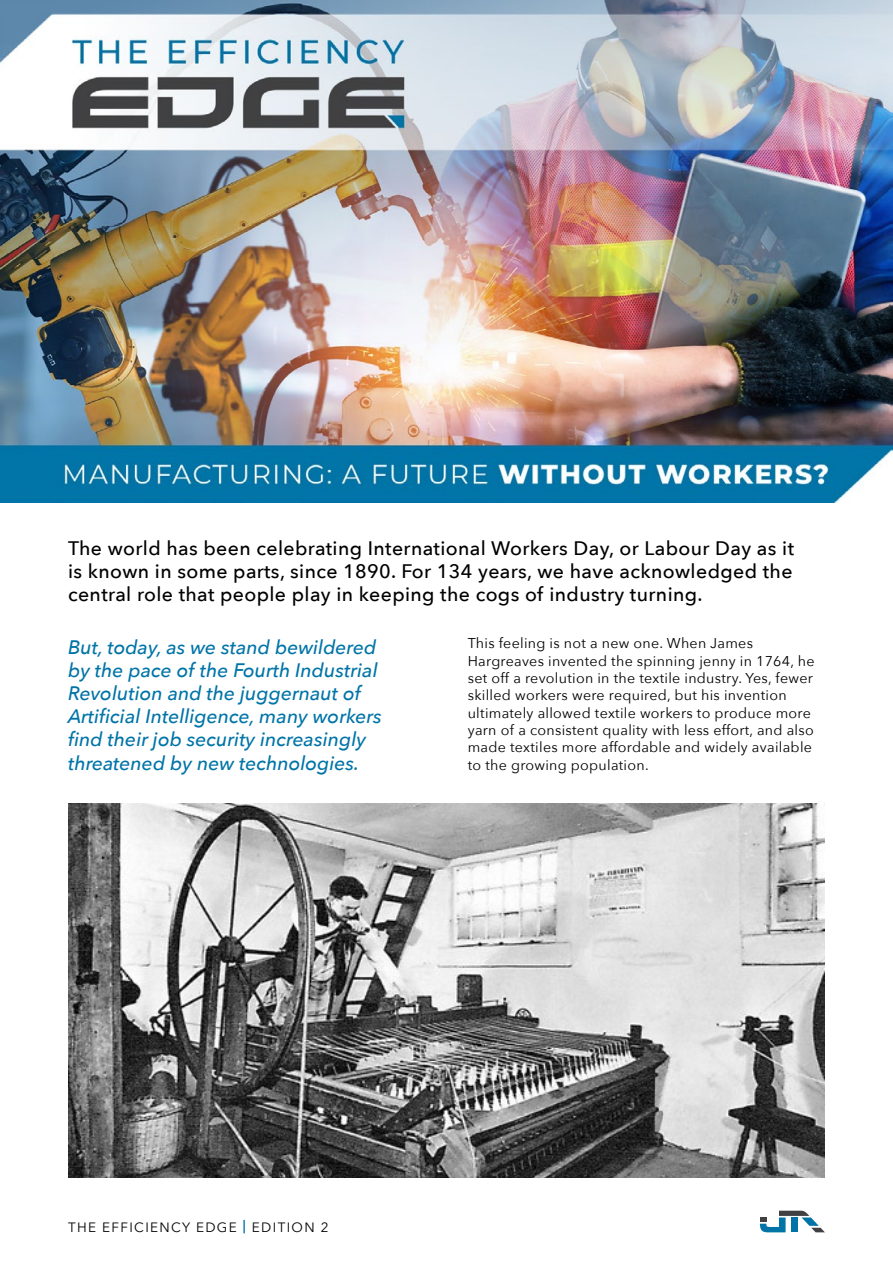
<style>
.page{position:relative;width:893px;height:1263px;background:#fff}
.page>*{position:absolute;margin:0;border:0;box-sizing:border-box;transform-origin:0 0}
.t1{font:500 19.5px/22.5px "Avenir Next";letter-spacing:.02em;color:#000;text-align:justify}
.t2{font:italic 500 19.5px/23.2px "Avenir Next";color:#0074a7}
.t3{font:14.25px/17.2px "Avenir Next";letter-spacing:.02em;color:#000}
.t4{font:13.5px "Avenir Next";letter-spacing:.1em;color:#000}
.s1{font-weight:600;color:#0074a7}
</style>
<div class="page">
<svg style="left:760px;top:1211px;width:65px;height:21px"></svg>
<div style="left:792px;top:1217px;width:6px;height:15px;background:#0074a7"></div>
<img style="left:0;top:0;width:893px;height:502px">
<img style="left:68px;top:803px;width:757px;height:375px">
<h1 class="t1" style="left:68px;top:537px;width:728px">The world has been celebrating International Workers Day, or Labour Day as it is known in some parts, since 1890. For 134 years, we have acknowledged the central role that people play in keeping the cogs of industry turning.</h1>
<h1 class="t2" style="left:68px;top:634px;width:315px">But, today, as we stand bewildered by the pace of the Fourth Industrial Revolution and the juggernaut of Artificial Intelligence, many workers find their job security increasingly threatened by new technologies.</h1>
<p class="t3" style="left:468px;top:634px;width:348px">This feeling is not a new one. When James Hargreaves invented the spinning jenny in 1764, he set off a revolution in the textile industry. Yes, fewer skilled workers were required, but his invention ultimately allowed textile workers to produce more yarn of a consistent quality with less effort, and also made textiles more affordable and widely available to the growing population.</p>
<p class="t4" style="left:68px;top:1215px;width:262px">THE EFFICIENCY EDGE <span class="s1">|</span> EDITION 2</p>
</div>
